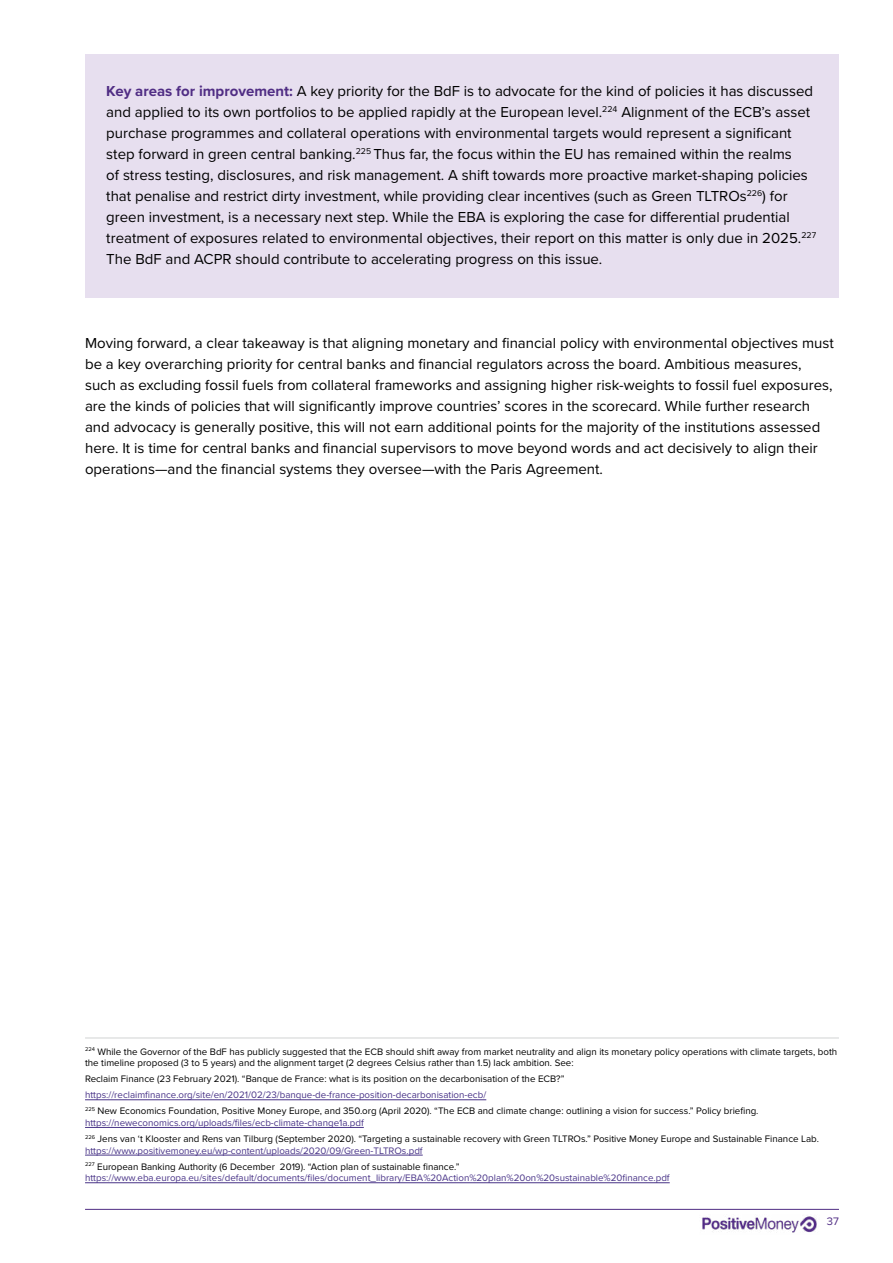
<style>
.page{position:relative;width:893px;height:1263px;background:#fff}
.page>*{position:absolute;margin:0;border:0;box-sizing:border-box;transform-origin:0 0}
.t1{font:15px/21px "Proxima Nova";color:#000}
.t2{font:11.25px "Proxima Nova";color:#502d84}
.t3{font:9.75px/15.9px "Proxima Nova";color:#000}
.t4{font:9.75px "Proxima Nova";color:#493488}
.s1{font-weight:700;color:#502d84}
.s2{color:#493488}
</style>
<div class="page">
<hr style="left:85px;top:1209px;width:754px;height:1px;background:#502d84">
<img style="left:702px;top:1216px;width:115px;height:17px">
<div style="left:85px;top:54px;width:754px;height:244px;background:#e7dfef"></div>
<hr style="left:85px;top:1099px;width:401px;height:1px;background:#493488">
<hr style="left:85px;top:1127px;width:279px;height:1px;background:#493488">
<hr style="left:85px;top:1155px;width:338px;height:1px;background:#493488">
<hr style="left:85px;top:1182px;width:585px;height:1px;background:#493488">
<hr style="left:85px;top:1037px;width:754px;height:1px;background:#d1d3d4">
<p class="t1" style="left:106px;top:80px;width:711px"><span class="s1">Key areas for improvement:</span> A key priority for the BdF is to advocate for the kind of policies it has discussed and applied to its own portfolios to be applied rapidly at the European level.<sup>224</sup> Alignment of the ECB’s asset purchase programmes and collateral operations with environmental targets would represent a significant step forward in green central banking.<sup>225</sup> Thus far, the focus within the EU has remained within the realms<br>of stress testing, disclosures, and risk management. A shift towards more proactive market-shaping policies that penalise and restrict dirty investment, while providing clear incentives (such as Green TLTROs<sup>226</sup>) for green investment, is a necessary next step. While the EBA is exploring the case for differential prudential treatment of exposures related to environmental objectives, their report on this matter is only due in 2025.<sup>227<br></sup>The BdF and ACPR should contribute to accelerating progress on this issue.</p>
<p class="t1" style="left:85px;top:332px;width:750px">Moving forward, a clear takeaway is that aligning monetary and financial policy with environmental objectives must be a key overarching priority for central banks and financial regulators across the board. Ambitious measures, such as excluding fossil fuels from collateral frameworks and assigning higher risk-weights to fossil fuel exposures, are the kinds of policies that will significantly improve countries’ scores in the scorecard. While further research and advocacy is generally positive, this will not earn additional points for the majority of the institutions assessed here. It is time for central banks and financial supervisors to move beyond words and act decisively to align their operations—and the financial systems they oversee—with the Paris Agreement.</p>
<p class="t3" style="left:85px;top:1045px;width:754px;line-height:11.7px"><sup>224</sup> While the Governor of the BdF has publicly suggested that the ECB should shift away from market neutrality and align its monetary policy operations with climate targets, both the timeline proposed (3 to 5 years) and the alignment target (2 degrees Celsius rather than 1.5) lack ambition. See:</p>
<p class="t3" style="left:85px;top:1071px;width:481px">Reclaim Finance (23 February 2021). “Banque de France: what is its position on the decarbonisation of the ECB?”</p>
<p class="t3" style="left:85px;top:1086px;width:675px"><span class="s2">https://reclaimfinance.org/site/en/2021/02/23/banque-de-france-position-decarbonisation-ecb/<br></span><sup>225</sup> New Economics Foundation, Positive Money Europe, and 350.org (April 2020). “The ECB and climate change: outlining a vision for success.” Policy briefing.</p>
<p class="t3" style="left:85px;top:1114px;width:735px"><span class="s2">https://neweconomics.org/uploads/files/ecb-climate-change1a.pdf<br></span><sup>226</sup> Jens van ‘t Klooster and Rens van Tilburg (September 2020). “Targeting a sustainable recovery with Green TLTROs.” Positive Money Europe and Sustainable Finance Lab.</p>
<p class="t3" style="left:85px;top:1142px;width:376px"><span class="s2">https://www.positivemoney.eu/wp-content/uploads/2020/09/Green-TLTROs.pdf<br></span><sup>227</sup> European Banking Authority (6 December 2019). “Action plan of sustainable finance.”</p>
<p class="t4" style="left:85px;top:1171px;width:586px">https://www.eba.europa.eu/sites/default/documents/files/document_library/EBA%20Action%20plan%20on%20sustainable%20finance.pdf</p>
<p class="t2" style="left:827px;top:1213px;width:14px">37</p>
</div>
